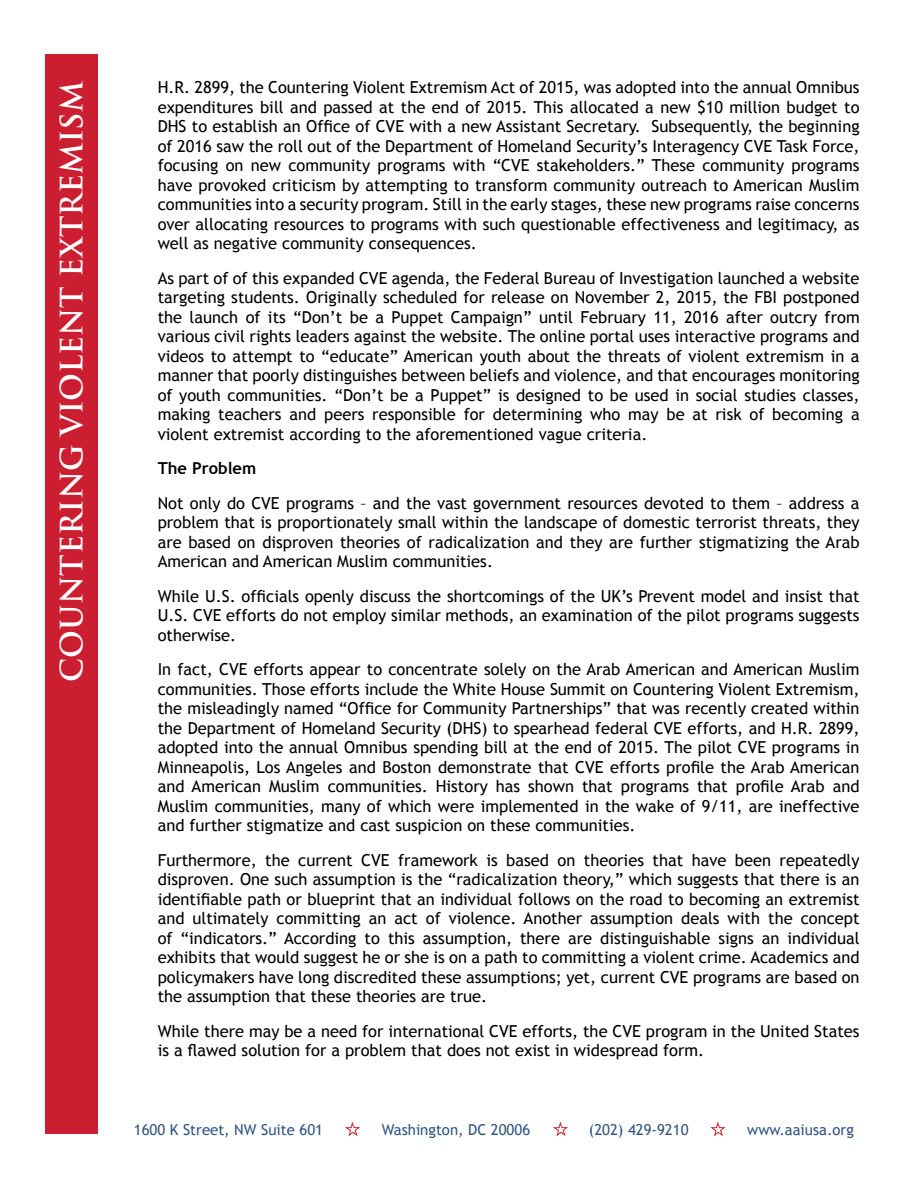
<style>
.page{position:relative;width:918px;height:1188px;background:#fff}
.page>*{position:absolute;margin:0;border:0;box-sizing:border-box;transform-origin:0 0}
.t1{font:700 30px "Trajan Pro";color:#fff}
.t2{font:16.5px/19.5px "Trebuchet MS";color:#000;text-align:justify}
.t3{font:700 16.5px "Trebuchet MS";color:#000}
.t4{font:15px "Trebuchet MS";color:#325583}
</style>
<div class="page">
<div style="left:45px;top:54px;width:53px;height:1080px;background:#cb1f31"></div>
<svg style="left:345px;top:1122px;width:15px;height:14px"></svg>
<svg style="left:553px;top:1122px;width:15px;height:14px"></svg>
<svg style="left:710px;top:1122px;width:15px;height:14px"></svg>
<h1 class="t1" style="left:53px;top:682px;width:602px;rotate:-90deg">COUNTERING VIOLENT EXTREMISM</h1>
<p class="t2" style="left:158px;top:78px;width:704px">H.R. 2899, the Countering Violent Extremism Act of 2015, was adopted into the annual Omnibus expenditures bill and passed at the end of 2015. This allocated a new $10 million budget to DHS to establish an Office of CVE with a new Assistant Secretary. Subsequently, the beginning of 2016 saw the roll out of the Department of Homeland Security’s Interagency CVE Task Force, focusing on new community programs with “CVE stakeholders.” These community programs have provoked criticism by attempting to transform community outreach to American Muslim communities into a security program. Still in the early stages, these new programs raise concerns over allocating resources to programs with such questionable effectiveness and legitimacy, as well as negative community consequences.</p>
<p class="t2" style="left:158px;top:268px;width:704px">As part of of this expanded CVE agenda, the Federal Bureau of Investigation launched a website targeting students. Originally scheduled for release on November 2, 2015, the FBI postponed the launch of its “Don’t be a Puppet Campaign” until February 11, 2016 after outcry from various civil rights leaders against the website. The online portal uses interactive programs and videos to attempt to “educate” American youth about the threats of violent extremism in a manner that poorly distinguishes between beliefs and violence, and that encourages monitoring of youth communities. “Don’t be a Puppet” is designed to be used in social studies classes, making teachers and peers responsible for determining who may be at risk of becoming a violent extremist according to the aforementioned vague criteria.</p>
<p class="t3" style="left:158px;top:458px;width:100px">The Problem</p>
<p class="t2" style="left:158px;top:493px;width:703px">Not only do CVE programs – and the vast government resources devoted to them – address a problem that is proportionately small within the landscape of domestic terrorist threats, they are based on disproven theories of radicalization and they are further stigmatizing the Arab American and American Muslim communities.</p>
<p class="t2" style="left:158px;top:586px;width:703px">While U.S. officials openly discuss the shortcomings of the UK’s Prevent model and insist that U.S. CVE efforts do not employ similar methods, an examination of the pilot programs suggests otherwise.</p>
<p class="t2" style="left:158px;top:660px;width:703px">In fact, CVE efforts appear to concentrate solely on the Arab American and American Muslim communities. Those efforts include the White House Summit on Countering Violent Extremism, the misleadingly named “Office for Community Partnerships” that was recently created within the Department of Homeland Security (DHS) to spearhead federal CVE efforts, and H.R. 2899, adopted into the annual Omnibus spending bill at the end of 2015. The pilot CVE programs in Minneapolis, Los Angeles and Boston demonstrate that CVE efforts profile the Arab American and American Muslim communities. History has shown that programs that profile Arab and Muslim communities, many of which were implemented in the wake of 9/11, are ineffective and further stigmatize and cast suspicion on these communities.</p>
<p class="t2" style="left:158px;top:850px;width:703px">Furthermore, the current CVE framework is based on theories that have been repeatedly disproven. One such assumption is the “radicalization theory,” which suggests that there is an identifiable path or blueprint that an individual follows on the road to becoming an extremist and ultimately committing an act of violence. Another assumption deals with the concept of “indicators.” According to this assumption, there are distinguishable signs an individual exhibits that would suggest he or she is on a path to committing a violent crime. Academics and policymakers have long discredited these assumptions; yet, current CVE programs are based on the assumption that these theories are true.</p>
<p class="t2" style="left:158px;top:1021px;width:703px">While there may be a need for international CVE efforts, the CVE program in the United States is a flawed solution for a problem that does not exist in widespread form.</p>
<p class="t4" style="left:134px;top:1121px;width:191px">1600 K Street, NW Suite 601</p>
<p class="t4" style="left:382px;top:1121px;width:150px">Washington, DC 20006</p>
<p class="t4" style="left:589px;top:1121px;width:101px">(202) 429-9210</p>
<p class="t4" style="left:747px;top:1121px;width:108px">www.aaiusa.org</p>
</div>
